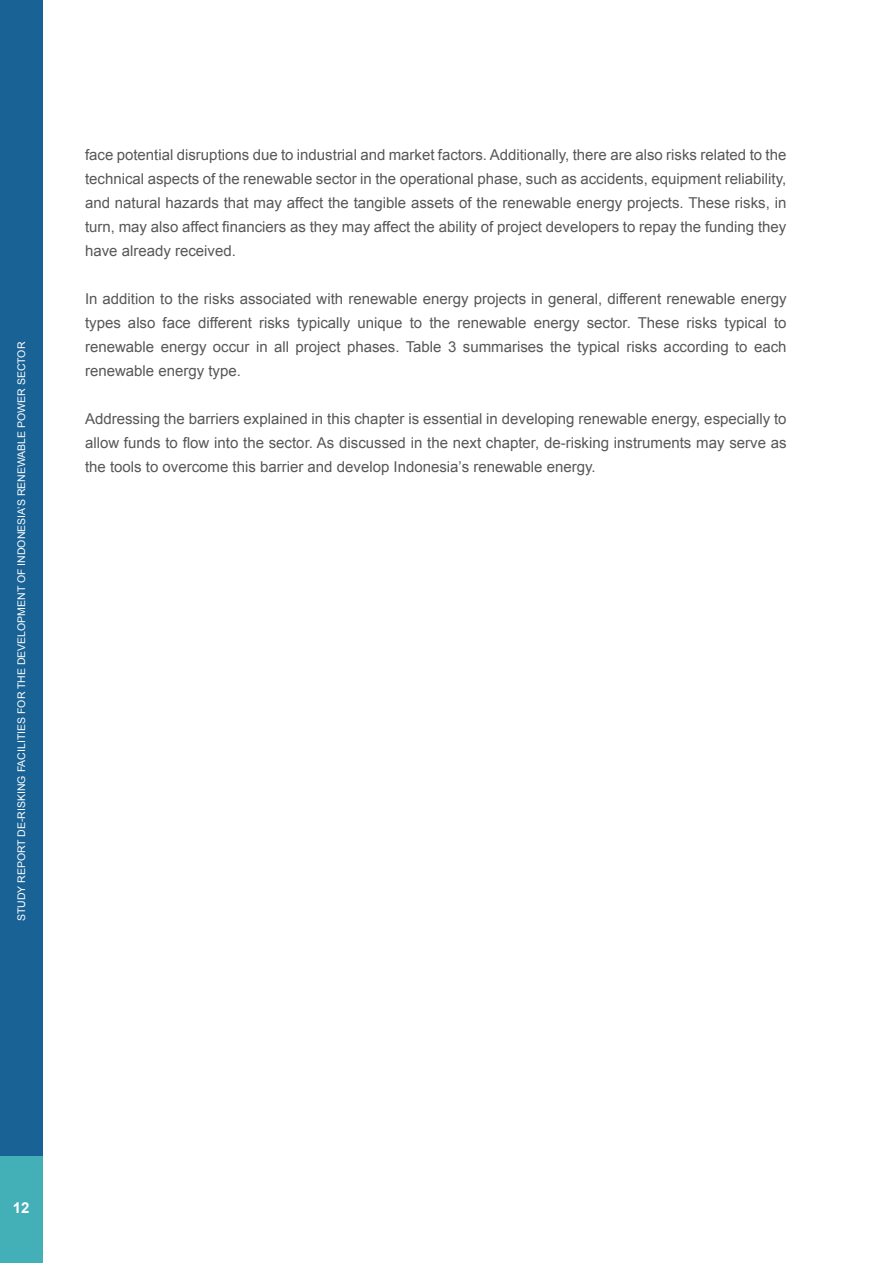
<style>
.page{position:relative;width:893px;height:1263px;background:#fff}
.page>*{position:absolute;margin:0;border:0;box-sizing:border-box;transform-origin:0 0}
.t1{font:15px/24px "Arial";color:#575756;text-align:justify}
.t2{font:700 15px "Arial";color:#fff}
.t3{font:10.5px "Arial";color:#fff}
</style>
<div class="page">
<div style="left:0;top:0;width:43px;height:1250px;background:#196296"></div>
<div style="left:0;top:1157px;width:43px;height:106px;background:#43afb7"></div>
<p class="t3" style="left:15px;top:921px;width:581px;rotate:-90deg">STUDY REPORT DE-RISKING FACILITIES FOR THE DEVELOPMENT OF INDONESIA’S RENEWABLE POWER SECTOR</p>
<p class="t1" style="left:85px;top:143px;width:703px">face potential disruptions due to industrial and market factors. Additionally, there are also risks related to the technical aspects of the renewable sector in the operational phase, such as accidents, equipment reliability, and natural hazards that may affect the tangible assets of the renewable energy projects. These risks, in turn, may also affect financiers as they may affect the ability of project developers to repay the funding they have already received.</p>
<p class="t1" style="left:85px;top:287px;width:703px">In addition to the risks associated with renewable energy projects in general, different renewable energy types also face different risks typically unique to the renewable energy sector. These risks typical to renewable energy occur in all project phases. Table 3 summarises the typical risks according to each renewable energy type.</p>
<p class="t1" style="left:85px;top:407px;width:703px">Addressing the barriers explained in this chapter is essential in developing renewable energy, especially to allow funds to flow into the sector. As discussed in the next chapter, de-risking instruments may serve as the tools to overcome this barrier and develop Indonesia’s renewable energy.</p>
<p class="t2" style="left:13px;top:1197px;width:18px">12</p>
</div>
